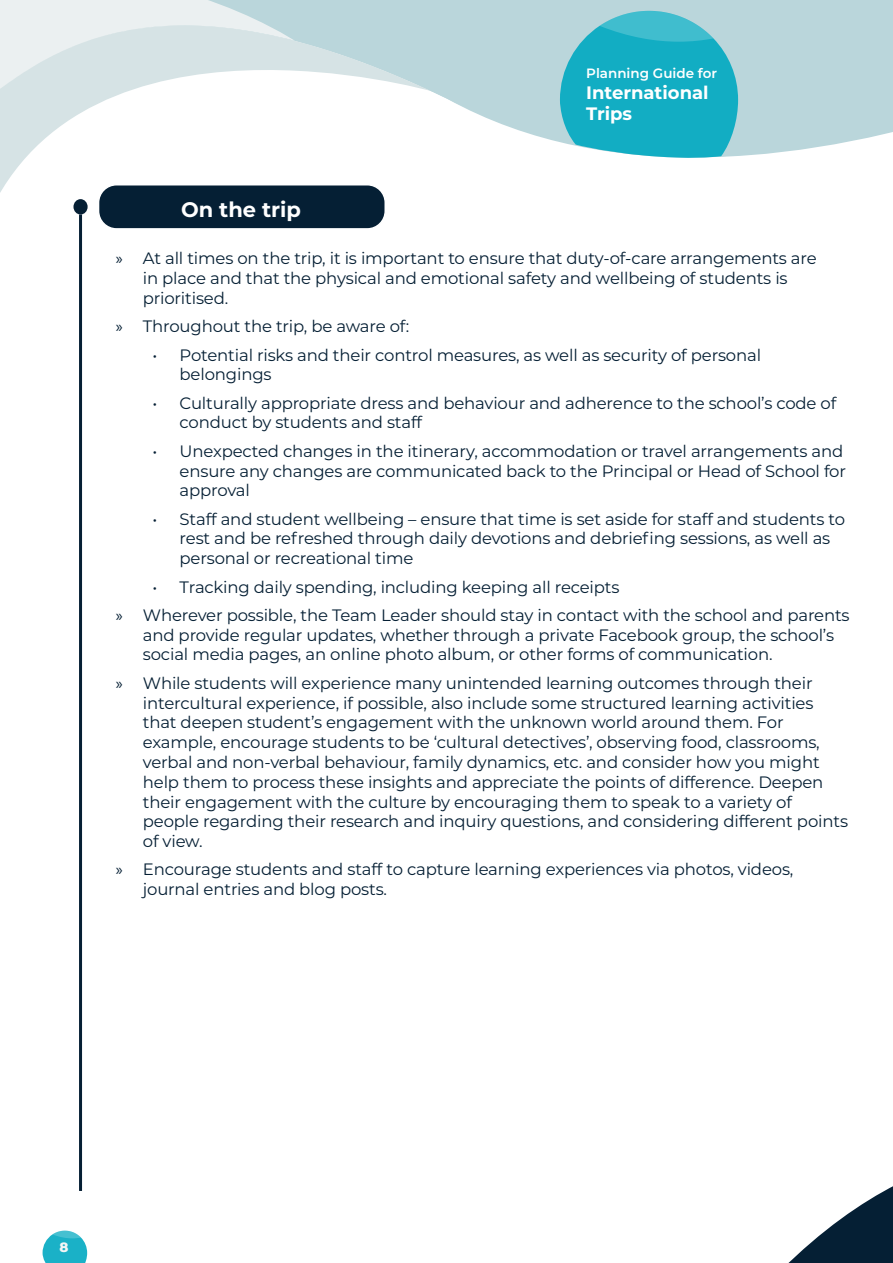
<style>
.page{position:relative;width:893px;height:1263px;background:#fff}
.page>*{position:absolute;margin:0;border:0;box-sizing:border-box;transform-origin:0 0}
.t1{font:700 21px "Montserrat";color:#fff}
.t2{font:700 18px/21px "Montserrat";color:#fff}
.t3{font:16.5px/19.8px "Montserrat";letter-spacing:-.01em;color:#051f34}
.t4{font:600 13.5px "Montserrat";color:#fff}
.t5{font:800 13.5px "Montserrat";color:#f4f5f5}
.s1{font-family:"Myriad Pro"}
</style>
<div class="page">
<svg style="left:82px;top:0;width:811px;height:232px"></svg>
<svg style="left:560px;top:11px;width:178px;height:147px;background:#36b6c9"></svg>
<svg style="left:0;top:0;width:431px;height:218px"></svg>
<svg style="left:0;top:0;width:295px;height:99px;background:#e1eaec"></svg>
<svg style="left:788px;top:1186px;width:105px;height:77px"></svg>
<svg style="left:43px;top:1230px;width:44px;height:33px"></svg>
<hr style="left:79px;top:214px;width:3px;height:977px;background:#051f34">
<div style="left:73px;top:199px;width:15px;height:15px;background:#051f34;border-radius:50%"></div>
<div style="left:99px;top:185px;width:286px;height:44px;background:#051f34;border-radius:18px"></div>
<div style="left:98px;top:184px;width:288px;height:46px;border:2px solid #fff;border-radius:18px"></div>
<p class="t1" style="left:181px;top:194px;width:122px">On the trip</p>
<p class="t4" style="left:586px;top:64px;width:132px">Planning Guide for</p>
<p class="t2" style="left:586px;top:81px;width:124px">International<br>Trips</p>
<p class="t3" style="left:143px;top:248px;width:675px;text-indent:-27px"><span class="s1">»</span> At all times on the trip, it is important to ensure that duty-of-care arrangements are in place and that the physical and emotional safety and wellbeing of students is prioritised.</p>
<p class="t3" style="left:116px;top:316px;width:295px"><span class="s1">»</span> Throughout the trip, be aware of:</p>
<p class="t3" style="left:180px;top:344px;width:583px;text-indent:-27px">• Potential risks and their control measures, as well as security of personal belongings</p>
<p class="t3" style="left:180px;top:392px;width:658px;text-indent:-27px">• Culturally appropriate dress and behaviour and adherence to the school’s code of conduct by students and staff</p>
<p class="t3" style="left:180px;top:440px;width:668px;text-indent:-27px">• Unexpected changes in the itinerary, accommodation or travel arrangements and ensure any changes are communicated back to the Principal or Head of School for approval</p>
<p class="t3" style="left:180px;top:508px;width:667px;text-indent:-27px">• Staff and student wellbeing – ensure that time is set aside for staff and students to rest and be refreshed through daily devotions and debriefing sessions, as well as personal or recreational time</p>
<p class="t3" style="left:116px;top:572px;width:735px;line-height:28.3px;text-indent:37px">• Tracking daily spending, including keeping all receipts<br><span class="s1">»</span> Wherever possible, the Team Leader should stay in contact with the school and parents</p>
<p class="t3" style="left:143px;top:624px;width:693px">and provide regular updates, whether through a private Facebook group, the school’s social media pages, an online photo album, or other forms of communication.</p>
<p class="t3" style="left:143px;top:672px;width:707px;text-indent:-27px"><span class="s1">»</span> While students will experience many unintended learning outcomes through their intercultural experience, if possible, also include some structured learning activities that deepen student’s engagement with the unknown world around them. For example, encourage students to be ‘cultural detectives’, observing food, classrooms, verbal and non-verbal behaviour, family dynamics, etc. and consider how you might help them to process these insights and appreciate the points of difference. Deepen their engagement with the culture by encouraging them to speak to a variety of people regarding their research and inquiry questions, and considering different points of view.</p>
<p class="t3" style="left:143px;top:859px;width:652px;text-indent:-27px"><span class="s1">»</span> Encourage students and staff to capture learning experiences via photos, videos, journal entries and blog posts.</p>
<p class="t5" style="left:59px;top:1237px;width:11px">8</p>
</div>
